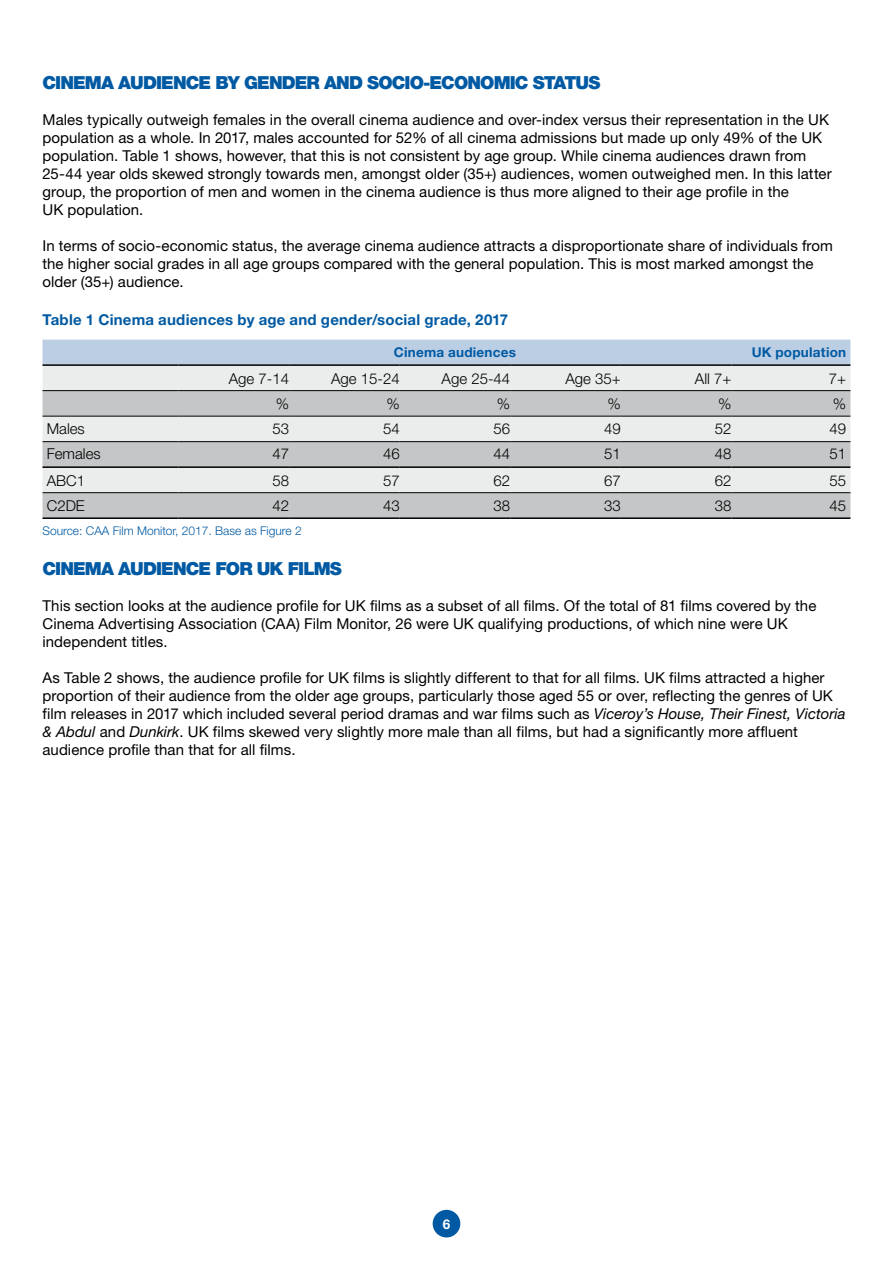
<style>
.page{position:relative;width:893px;height:1263px;background:#fff}
.page>*{position:absolute;margin:0;border:0;box-sizing:border-box;transform-origin:0 0}
.chapter_headings{font:900 18px "Helvetica Neue LT Std";letter-spacing:-.05em;color:#005aa3}
.Body_text{font:15px/18px "Helvetica Neue LT Std";letter-spacing:.005em;color:#000}
.Table_data{font:300 15px "Helvetica Neue LT Std";color:#000}
.Table_FIG_title{font:700 15px "Helvetica Neue LT Std";letter-spacing:.015em;color:#005aa3}
.Table_headers{font:700 13.5px "Helvetica Neue LT Std";letter-spacing:.02em;color:#005aa3}
.t1{font:700 13.5px "Helvetica Neue LT Std";color:#fff}
.Source___credits{font:300 12px "Helvetica Neue LT Std";color:#005aa3}
.s1{font-style:italic}
</style>
<div class="page">
<div style="left:433px;top:1210px;width:27px;height:27px;background:#005aa3;border-radius:50%"></div>
<div style="left:43px;top:340px;width:807px;height:24px;background:#bccee4"></div>
<div style="left:43px;top:366px;width:807px;height:24px;background:#ebeded"></div>
<svg style="left:43px;top:391px;width:807px;height:126px;background:#d2d4d4"></svg>
<hr style="left:43px;top:390px;width:136px;height:1px;background:#000">
<hr style="left:179px;top:390px;width:110px;height:1px;background:#000">
<hr style="left:289px;top:390px;width:111px;height:1px;background:#000">
<hr style="left:400px;top:390px;width:110px;height:1px;background:#000">
<hr style="left:510px;top:390px;width:111px;height:1px;background:#000">
<hr style="left:621px;top:390px;width:110px;height:1px;background:#000">
<hr style="left:731px;top:390px;width:119px;height:1px;background:#000">
<hr style="left:43px;top:416px;width:136px;height:1px;background:#000">
<hr style="left:179px;top:416px;width:110px;height:1px;background:#000">
<hr style="left:289px;top:416px;width:111px;height:1px;background:#000">
<hr style="left:400px;top:416px;width:110px;height:1px;background:#000">
<hr style="left:510px;top:416px;width:111px;height:1px;background:#000">
<hr style="left:621px;top:416px;width:110px;height:1px;background:#000">
<hr style="left:731px;top:416px;width:119px;height:1px;background:#000">
<hr style="left:43px;top:441px;width:136px;height:1px;background:#000">
<hr style="left:179px;top:441px;width:110px;height:1px;background:#000">
<hr style="left:289px;top:441px;width:111px;height:1px;background:#000">
<hr style="left:400px;top:441px;width:110px;height:1px;background:#000">
<hr style="left:510px;top:441px;width:111px;height:1px;background:#000">
<hr style="left:621px;top:441px;width:110px;height:1px;background:#000">
<hr style="left:731px;top:441px;width:119px;height:1px;background:#000">
<hr style="left:43px;top:492px;width:136px;height:1px;background:#000">
<hr style="left:179px;top:492px;width:110px;height:1px;background:#000">
<hr style="left:289px;top:492px;width:111px;height:1px;background:#000">
<hr style="left:400px;top:492px;width:110px;height:1px;background:#000">
<hr style="left:510px;top:492px;width:111px;height:1px;background:#000">
<hr style="left:621px;top:492px;width:110px;height:1px;background:#000">
<hr style="left:731px;top:492px;width:119px;height:1px;background:#000">
<hr style="left:43px;top:364px;width:136px;height:2px;background:#000">
<hr style="left:179px;top:364px;width:110px;height:2px;background:#000">
<hr style="left:289px;top:364px;width:111px;height:2px;background:#000">
<hr style="left:400px;top:364px;width:110px;height:2px;background:#000">
<hr style="left:510px;top:364px;width:111px;height:2px;background:#000">
<hr style="left:621px;top:364px;width:110px;height:2px;background:#000">
<hr style="left:731px;top:364px;width:119px;height:2px;background:#000">
<hr style="left:43px;top:517px;width:136px;height:2px;background:#000">
<hr style="left:179px;top:517px;width:110px;height:2px;background:#000">
<hr style="left:289px;top:517px;width:111px;height:2px;background:#000">
<hr style="left:400px;top:517px;width:110px;height:2px;background:#000">
<hr style="left:510px;top:517px;width:111px;height:2px;background:#000">
<hr style="left:621px;top:517px;width:110px;height:2px;background:#000">
<hr style="left:731px;top:517px;width:119px;height:2px;background:#000">
<hr style="left:43px;top:466px;width:136px;height:2px;background:#000">
<hr style="left:179px;top:466px;width:110px;height:2px;background:#000">
<hr style="left:289px;top:466px;width:111px;height:2px;background:#000">
<hr style="left:400px;top:466px;width:110px;height:2px;background:#000">
<hr style="left:510px;top:466px;width:111px;height:2px;background:#000">
<hr style="left:621px;top:466px;width:110px;height:2px;background:#000">
<hr style="left:731px;top:466px;width:119px;height:2px;background:#000">
<p class="chapter_headings" style="left:43px;top:72px;width:559px">CINEMA AUDIENCE BY GENDER AND SOCIO-ECONOMIC STATUS</p>
<p class="Body_text" style="left:43px;top:111px;width:791px">Males typically outweigh females in the overall cinema audience and over-index versus their representation in the UK population as a whole. In 2017, males accounted for 52% of all cinema admissions but made up only 49% of the UK population. Table 1 shows, however, that this is not consistent by age group. While cinema audiences drawn from 25-44 year olds skewed strongly towards men, amongst older (35+) audiences, women outweighed men. In this latter group, the proportion of men and women in the cinema audience is thus more aligned to their age profile in the<br>UK population.</p>
<p class="Body_text" style="left:43px;top:237px;width:792px">In terms of socio-economic status, the average cinema audience attracts a disproportionate share of individuals from the higher social grades in all age groups compared with the general population. This is most marked amongst the older (35+) audience.</p>
<p class="Table_FIG_title" style="left:43px;top:310px;width:467px">Table 1 Cinema audiences by age and gender/social grade, 2017</p>
<p class="Table_headers" style="left:394px;top:344px;width:124px">Cinema audiences</p>
<p class="Table_headers" style="left:752px;top:344px;width:96px">UK population</p>
<p class="Table_data" style="left:229px;top:369px;width:62px">Age 7-14</p>
<p class="Table_data" style="left:331px;top:369px;width:70px">Age 15-24</p>
<p class="Table_data" style="left:442px;top:369px;width:70px">Age 25-44</p>
<p class="Table_data" style="left:565px;top:369px;width:57px">Age 35+</p>
<p class="Table_data" style="left:695px;top:369px;width:38px">All 7+</p>
<p class="Table_data" style="left:829px;top:369px;width:19px">7+</p>
<p class="Table_data" style="left:276px;top:394px;width:15px">%</p>
<p class="Table_data" style="left:386px;top:394px;width:15px">%</p>
<p class="Table_data" style="left:497px;top:394px;width:15px">%</p>
<p class="Table_data" style="left:607px;top:394px;width:15px">%</p>
<p class="Table_data" style="left:718px;top:394px;width:15px">%</p>
<p class="Table_data" style="left:833px;top:394px;width:15px">%</p>
<p class="Table_data" style="left:47px;top:420px;width:40px">Males</p>
<p class="Table_data" style="left:272px;top:420px;width:18px">53</p>
<p class="Table_data" style="left:383px;top:420px;width:18px">54</p>
<p class="Table_data" style="left:494px;top:420px;width:18px">56</p>
<p class="Table_data" style="left:604px;top:420px;width:18px">49</p>
<p class="Table_data" style="left:715px;top:420px;width:18px">52</p>
<p class="Table_data" style="left:829px;top:420px;width:18px">49</p>
<p class="Table_data" style="left:47px;top:445px;width:55px">Females</p>
<p class="Table_data" style="left:272px;top:445px;width:18px">47</p>
<p class="Table_data" style="left:383px;top:445px;width:18px">46</p>
<p class="Table_data" style="left:494px;top:445px;width:18px">44</p>
<p class="Table_data" style="left:604px;top:445px;width:18px">51</p>
<p class="Table_data" style="left:715px;top:445px;width:18px">48</p>
<p class="Table_data" style="left:829px;top:445px;width:18px">51</p>
<p class="Table_data" style="left:47px;top:471px;width:40px">ABC1</p>
<p class="Table_data" style="left:272px;top:471px;width:18px">58</p>
<p class="Table_data" style="left:383px;top:471px;width:18px">57</p>
<p class="Table_data" style="left:494px;top:471px;width:18px">62</p>
<p class="Table_data" style="left:604px;top:471px;width:18px">67</p>
<p class="Table_data" style="left:715px;top:471px;width:18px">62</p>
<p class="Table_data" style="left:829px;top:471px;width:18px">55</p>
<p class="Table_data" style="left:47px;top:496px;width:40px">C2DE</p>
<p class="Table_data" style="left:272px;top:496px;width:18px">42</p>
<p class="Table_data" style="left:383px;top:496px;width:18px">43</p>
<p class="Table_data" style="left:494px;top:496px;width:18px">38</p>
<p class="Table_data" style="left:604px;top:496px;width:18px">33</p>
<p class="Table_data" style="left:715px;top:496px;width:18px">38</p>
<p class="Table_data" style="left:829px;top:496px;width:18px">45</p>
<p class="Source___credits" style="left:43px;top:524px;width:261px">Source: CAA Film Monitor, 2017. Base as Figure 2</p>
<p class="chapter_headings" style="left:43px;top:558px;width:301px">CINEMA AUDIENCE FOR UK FILMS</p>
<p class="Body_text" style="left:43px;top:597px;width:775px">This section looks at the audience profile for UK films as a subset of all films. Of the total of 81 films covered by the<br>Cinema Advertising Association (CAA) Film Monitor, 26 were UK qualifying productions, of which nine were UK independent titles.</p>
<p class="Body_text" style="left:43px;top:669px;width:805px">As Table 2 shows, the audience profile for UK films is slightly different to that for all films. UK films attracted a higher proportion of their audience from the older age groups, particularly those aged 55 or over, reflecting the genres of UK film releases in 2017 which included several period dramas and war films such as <span class="s1">Viceroy’s House, Their Finest, Victoria &amp; Abdul</span> and <span class="s1">Dunkirk</span>. UK films skewed very slightly more male than all films, but had a significantly more affluent audience profile than that for all films.</p>
<p class="t1" style="left:443px;top:1215px;width:9px">6</p>
</div>
